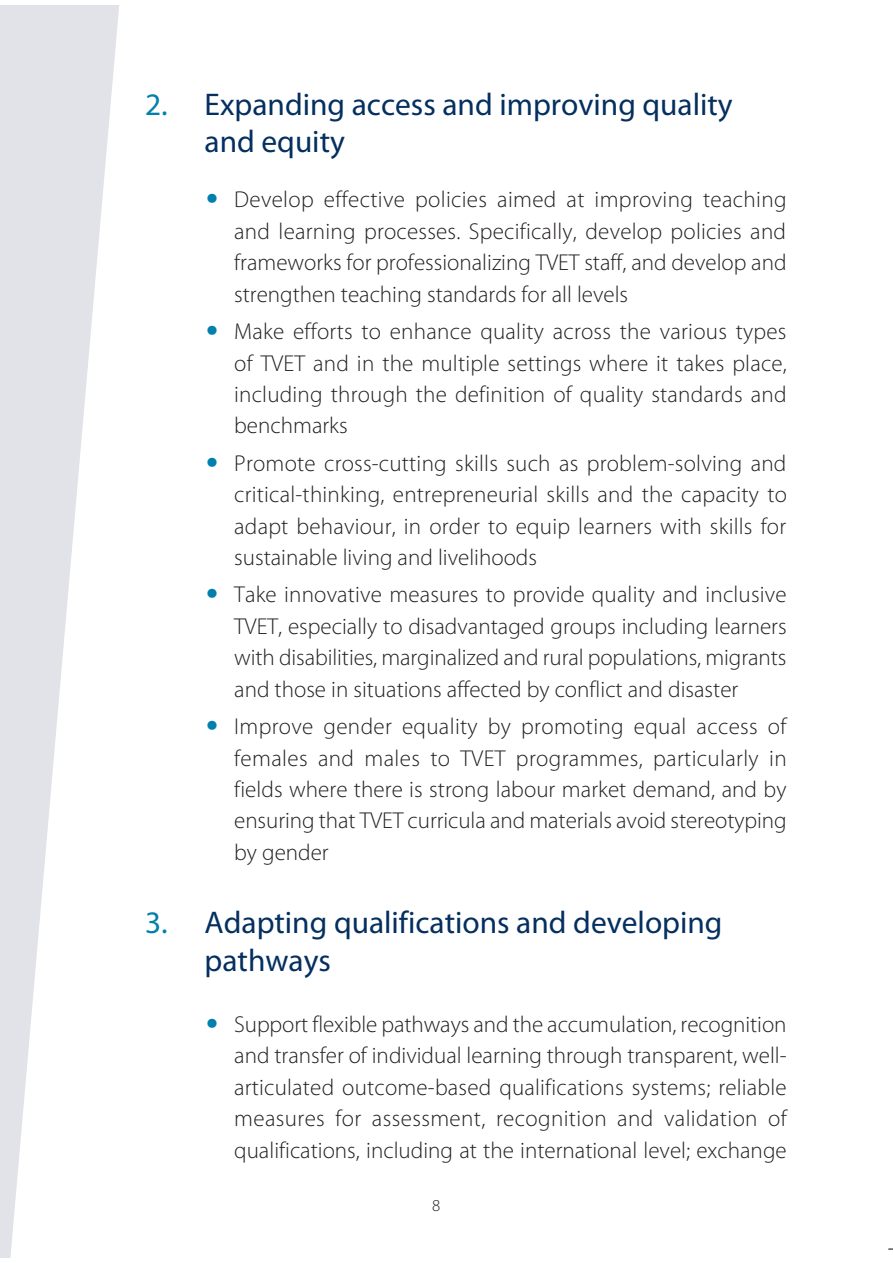
<style>
.page{position:relative;width:893px;height:1263px;background:#fff}
.page>*{position:absolute;margin:0;border:0;box-sizing:border-box;transform-origin:0 0}
.t1{font:31.5px/37.7px "Myriad Pro";color:#042f5f}
.t2{font:300 23.1px/31.5px "Myriad Pro";color:#231f20;text-align:justify}
.t3{font:300 16.8px "Myriad Pro";color:#231f20}
.s1{color:#0080ad}
</style>
<div class="page">
<svg style="left:0;top:5px;width:119px;height:1253px;fill:#e1e3e8"></svg>
<h1 class="t1" style="left:205px;top:88px;width:530px;text-indent:-59px"><span class="s1">2.</span> Expanding access and improving quality and equity</h1>
<p class="t2" style="left:234px;top:186px;width:554px;text-indent:-30px"><span class="s1">●</span> Develop effective policies aimed at improving teaching and learning processes. Specifically, develop policies and frameworks for professionalizing TVET staff, and develop and strengthen teaching standards for all levels</p>
<p class="t2" style="left:234px;top:317px;width:554px;text-indent:-30px"><span class="s1">●</span> Make efforts to enhance quality across the various types of TVET and in the multiple settings where it takes place, including through the definition of quality standards and benchmarks</p>
<p class="t2" style="left:234px;top:449px;width:554px;text-indent:-30px"><span class="s1">●</span> Promote cross-cutting skills such as problem-solving and critical-thinking, entrepreneurial skills and the capacity to adapt behaviour, in order to equip learners with skills for sustainable living and livelihoods</p>
<p class="t2" style="left:234px;top:581px;width:554px;text-indent:-30px"><span class="s1">●</span> Take innovative measures to provide quality and inclusive TVET, especially to disadvantaged groups including learners with disabilities, marginalized and rural populations, migrants and those in situations affected by conflict and disaster</p>
<p class="t2" style="left:234px;top:712px;width:554px;text-indent:-30px"><span class="s1">●</span> Improve gender equality by promoting equal access of females and males to TVET programmes, particularly in fields where there is strong labour market demand, and by ensuring that TVET curricula and materials avoid stereotyping by gender</p>
<h1 class="t1" style="left:205px;top:906px;width:519px;text-indent:-59px"><span class="s1">3.</span> Adapting qualifications and developing pathways</h1>
<p class="t2" style="left:234px;top:1010px;width:554px;text-indent:-30px"><span class="s1">●</span> Support flexible pathways and the accumulation, recognition and transfer of individual learning through transparent, well&shy;articulated outcome-based qualifications systems; reliable measures for assessment, recognition and validation of qualifications, including at the international level; exchange</p>
<p class="t3" style="left:432px;top:1199px;width:10px">8</p>
</div>
